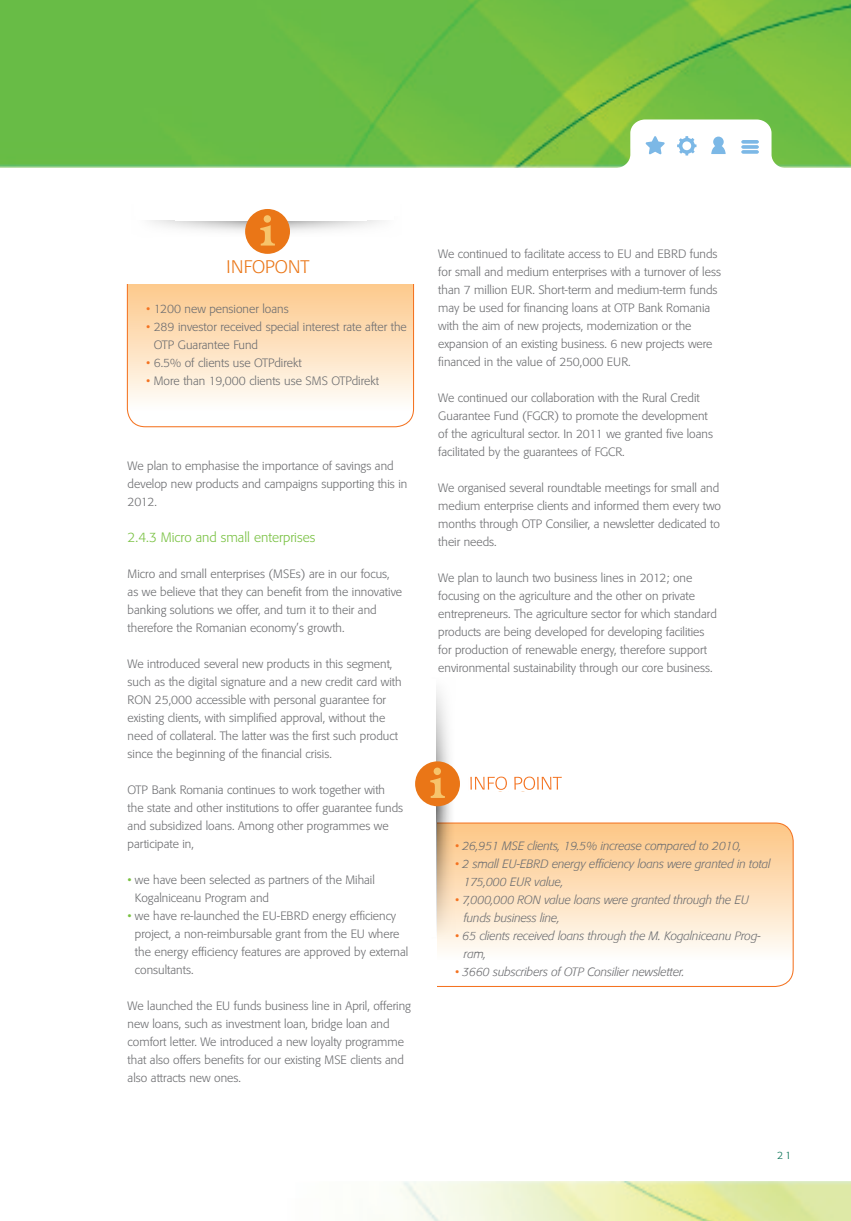
<style>
.page{position:relative;width:851px;height:1221px;background:#fff}
.page>*{position:absolute;margin:0;border:0;box-sizing:border-box;transform-origin:0 0}
.t1{font:300 18px "Formata C Ea";color:#ea7617}
.t2{font:300 13.5px "Formata LIGH Tp RO";color:#79c142}
.t3{font:300 12px/18px "Formata LIGH Tp RO";color:#6c6d70}
.t4{font:italic 300 12px/18px "Formata Lig R";letter-spacing:-.01em;color:#6c6d70}
.t5{font:300 10.5px "Formata LIGH Tp RO";color:#006e51}
.s1{font-family:"Arial";font-weight:400;color:#f47321}
.s2{font-family:"Arial";font-weight:400;color:#79c142}
.s3{font-family:"Arial";font-weight:400;font-style:normal;color:#f47321}
</style>
<div class="page">
<img style="left:0;top:0;width:850px;height:1220px">
<div style="left:0;top:168px;width:850px;height:1012px;background:#fff"></div>
<svg style="left:437px;top:823px;width:356px;height:163px"></svg>
<div style="left:410px;top:822px;width:383px;height:164px;border:1px solid #f47321;border-radius:18px"></div>
<div style="left:403px;top:719px;width:33px;height:289px;background:#fff"></div>
<img style="left:445px;top:712px;width:15px;height:226px">
<div style="left:415px;top:761px;width:45px;height:45px;background:#ea7617;border-radius:50%"></div>
<svg style="left:415px;top:690px;width:30px;height:248px"></svg>
<svg style="left:470px;top:776px;width:37px;height:13px"></svg>
<svg style="left:514px;top:776px;width:47px;height:13px"></svg>
<svg style="left:127px;top:284px;width:286px;height:143px"></svg>
<div style="left:245px;top:209px;width:45px;height:45px;background:#ea7617;border-radius:50%"></div>
<svg style="left:260px;top:215px;width:15px;height:30px"></svg>
<svg style="left:609px;top:119px;width:182px;height:49px"></svg>
<svg style="left:741px;top:150px;width:17px;height:4px"></svg>
<svg style="left:741px;top:145px;width:17px;height:4px"></svg>
<svg style="left:741px;top:140px;width:17px;height:4px"></svg>
<h1 class="t1" style="left:226px;top:256px;width:84px">INFOPONT</h1>
<p class="t3" style="left:146px;top:299px;width:144px"><span class="s1">•</span> 1200 new pensioner loans</p>
<p class="t3" style="left:154px;top:317px;width:254px;text-indent:-8px"><span class="s1">•</span> 289 investor received special interest rate after the<br>OTP Guarantee Fund</p>
<p class="t3" style="left:146px;top:353px;width:157px"><span class="s1">•</span> 6.5% of clients use OTPdirekt</p>
<p class="t3" style="left:146px;top:371px;width:234px"><span class="s1">•</span> More than 19,000 clients use SMS OTPdirekt</p>
<p class="t3" style="left:128px;top:456px;width:281px">We plan to emphasise the importance of savings and develop new products and campaigns supporting this in<br>2012.</p>
<p class="t2" style="left:128px;top:529px;width:189px">2.4.3 Micro and small enterprises</p>
<p class="t3" style="left:128px;top:564px;width:276px">Micro and small enterprises (MSEs) are in our focus, as we believe that they can benefit from the innovative banking solutions we offer, and turn it to their and therefore the Romanian economy’s growth.</p>
<p class="t3" style="left:128px;top:654px;width:275px">We introduced several new products in this segment, such as the digital signature and a new credit card with RON 25,000 accessible with personal guarantee for existing clients, with simplified approval, without the need of collateral. The latter was the first such product since the beginning of the financial crisis.</p>
<p class="t3" style="left:128px;top:780px;width:277px">OTP Bank Romania continues to work together with the state and other institutions to offer guarantee funds and subsidized loans. Among other programmes we participate in,</p>
<p class="t3" style="left:135px;top:870px;width:241px;text-indent:-7px"><span class="s2">•</span> we have been selected as partners of the Mihail<br>Kogalniceanu Program and</p>
<p class="t3" style="left:135px;top:906px;width:275px;text-indent:-7px"><span class="s2">•</span> we have re-launched the EU-EBRD energy efficiency project, a non-reimbursable grant from the EU where the energy efficiency features are approved by external consultants.</p>
<p class="t3" style="left:128px;top:996px;width:285px">We launched the EU funds business line in April, offering new loans, such as investment loan, bridge loan and comfort letter. We introduced a new loyalty programme that also offers benefits for our existing MSE clients and also attracts new ones.</p>
<p class="t3" style="left:438px;top:245px;width:284px">We continued to facilitate access to EU and EBRD funds for small and medium enterprises with a turnover of less than 7 million EUR. Short-term and medium-term funds may be used for financing loans at OTP Bank Romania with the aim of new projects, modernization or the expansion of an existing business. 6 new projects were financed in the value of 250,000 EUR.</p>
<p class="t3" style="left:438px;top:389px;width:276px">We continued our collaboration with the Rural Credit Guarantee Fund (FGCR) to promote the development of the agricultural sector. In 2011 we granted five loans facilitated by the guarantees of FGCR.</p>
<p class="t3" style="left:438px;top:479px;width:284px">We organised several roundtable meetings for small and medium enterprise clients and informed them every two months through OTP Consilier, a newsletter dedicated to their needs.</p>
<p class="t3" style="left:438px;top:569px;width:280px">We plan to launch two business lines in 2012; one focusing on the agriculture and the other on private entrepreneurs. The agriculture sector for which standard products are being developed for developing facilities for production of renewable energy, therefore support environmental sustainability through our core business.</p>
<p class="t4" style="left:455px;top:836px;width:288px"><span class="s3">•</span> 26,951 MSE clients, 19.5% increase compared to 2010,</p>
<p class="t4" style="left:463px;top:854px;width:308px;text-indent:-9px"><span class="s3">•</span> 2 small EU-EBRD energy efficiency loans were granted in total<br>175,000 EUR value,</p>
<p class="t4" style="left:463px;top:890px;width:287px;text-indent:-9px"><span class="s3">•</span> 7,000,000 RON value loans were granted through the EU funds business line,</p>
<p class="t4" style="left:463px;top:926px;width:298px;text-indent:-9px"><span class="s3">•</span> 65 clients received loans through the M. Kogalniceanu Prog&shy;ram,</p>
<p class="t4" style="left:455px;top:962px;width:231px"><span class="s3">•</span> 3660 subscribers of OTP Consilier newsletter.</p>
<p class="t5" style="left:777px;top:1149px;width:16px">21</p>
</div>
